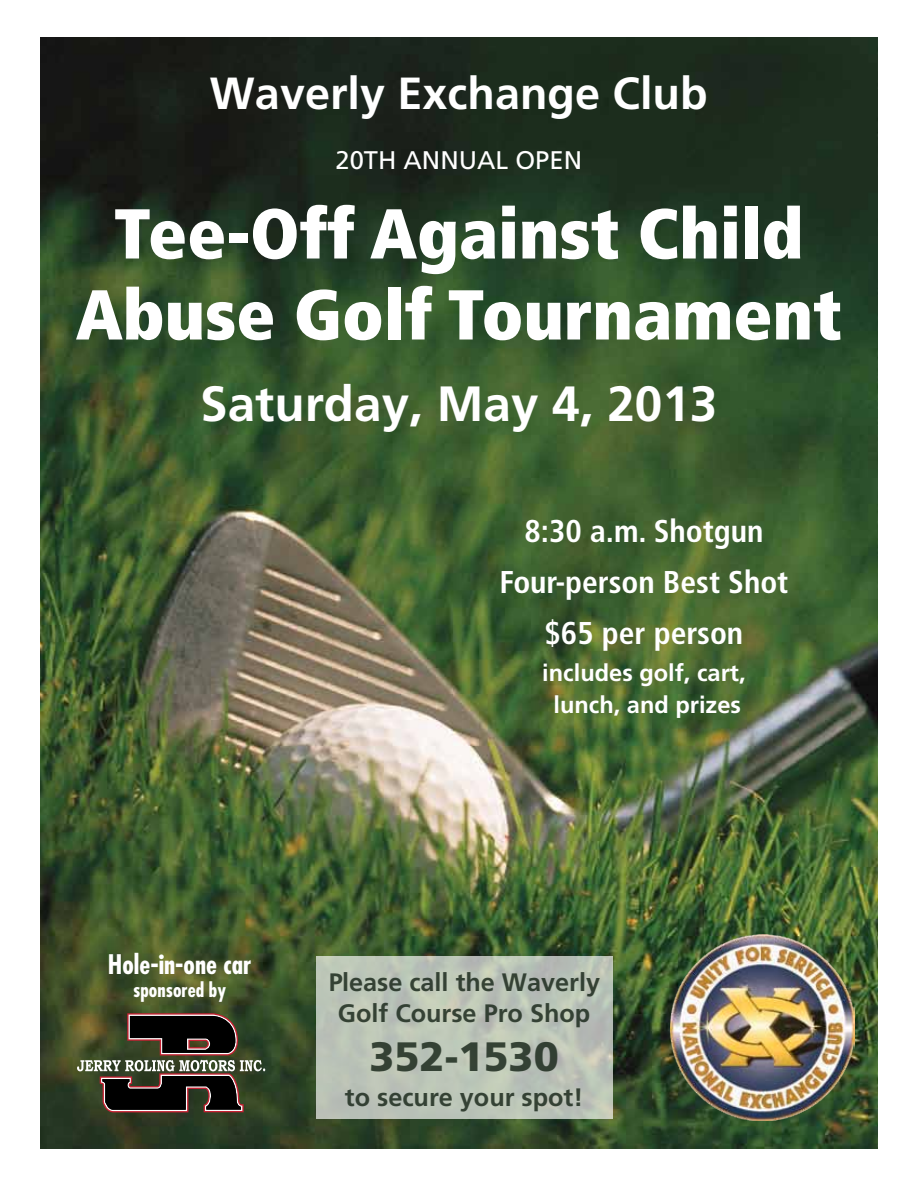
<style>
.page{position:relative;width:918px;height:1188px;background:#fff}
.page>*{position:absolute;margin:0;border:0;box-sizing:border-box;transform-origin:0 0}
.t1{font:900 condensed 70.5px/81px "Frutiger";color:#fff;text-align:center}
.t2{font:700 49.5px "Frutiger";color:#fff}
.t3{font:700 45px "Frutiger";color:#fff}
.t4{font:900 40.95px "Frutiger";color:#1c2a1d}
.t5{font:700 condensed 31.5px/51.2px "Frutiger";color:#fff;text-align:center}
.t6{font:700 condensed 26.25px "Futura Std";color:#fff}
.t7{font:25.5px "Frutiger";color:#fff}
.t8{font:700 25.2px/30.3px "Frutiger";color:#1c2a1d;text-align:center}
.t9{font:700 23.55px/31.5px "Frutiger";color:#fff;text-align:center}
.t10{font:700 condensed 19.5px "Futura Std";color:#fff}
</style>
<div class="page">
<img style="left:40px;top:38px;width:838px;height:1111px">
<svg style="left:316px;top:957px;width:297px;height:162px;background:#bbc3b7"></svg>
<img style="left:670px;top:934px;width:185px;height:186px">
<svg style="left:77px;top:1013px;width:188px;height:99px;background:#403f30"></svg>
<h3 class="t3" style="left:210px;top:66px;width:499px">Waverly Exchange Club</h3>
<p class="t7" style="left:336px;top:145px;width:248px">20TH ANNUAL OPEN</p>
<h1 class="t1" style="left:76px;top:193px;width:767px">Tee-Off Against Child<br>Abuse Golf Tournament</h1>
<h2 class="t2" style="left:200px;top:374px;width:519px">Saturday, May 4, 2013</h2>
<p class="t5" style="left:500px;top:505px;width:290px">8:30 a.m. Shotgun<br>Four-person Best Shot $65 per person</p>
<p class="t9" style="left:542px;top:657px;width:205px">includes golf, cart, lunch, and prizes</p>
<p class="t6" style="left:108px;top:948px;width:145px">Hole-in-one car</p>
<p class="t10" style="left:133px;top:978px;width:95px">sponsored by</p>
<p class="t8" style="left:328px;top:967px;width:274px">Please call the Waverly<br>Golf Course Pro Shop</p>
<h3 class="t4" style="left:369px;top:1032px;width:191px">352-1530</h3>
<p class="t8" style="left:345px;top:1081px;width:240px">to secure your spot!</p>
</div>
